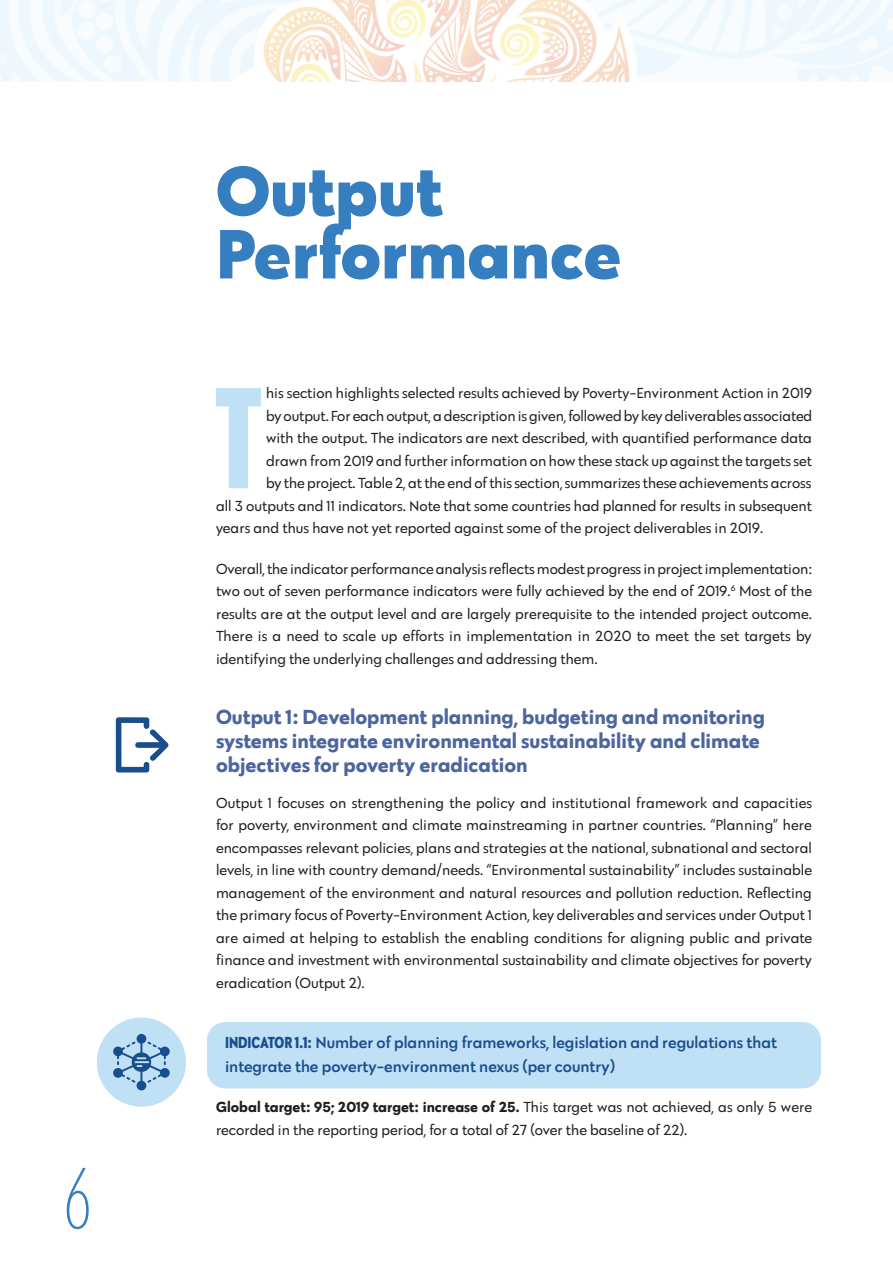
<style>
.page{position:relative;width:893px;height:1263px;background:#fff}
.page>*{position:absolute;margin:0;border:0;box-sizing:border-box;transform-origin:0 0}
.t1{font:700 condensed 148.8px "Galatea";color:#c0e0f5}
.t2{font:100 condensed 90px "Galatea";color:#357ebf}
.t3{font:800 72px/63px "Galatea";color:#357ebf}
.t4{font:700 21px/24px "Galatea";color:#4d659e}
.t5{font:500 16.5px/24px "Galatea";color:#194e8e}
.t6{font:15px/22.5px "Galatea";color:#231f20;text-align:justify}
.s1{font-weight:700;font-stretch:condensed}
.s2{font-weight:700}
</style>
<div class="page">
<img style="left:0;top:0;width:893px;height:81px">
<div style="left:207px;top:1022px;width:614px;height:66px;background:#c0e0f5;border-radius:18px"></div>
<div style="left:97px;top:1018px;width:88px;height:88px;background:#c0e0f5;border-radius:50%"></div>
<svg style="left:113px;top:1034px;width:57px;height:56px"></svg>
<h2 class="t2" style="left:65px;top:1141px;width:27px">6</h2>
<h3 class="t3" style="left:216px;top:158px;width:407px">Output<br>Performance</h3>
<h1 class="t1" style="left:214px;top:341px;width:50px">T</h1>
<p class="t6" style="left:266px;top:381px;width:547px">his section highlights selected results achieved by Poverty-Environment Action in 2019</p>
<p class="t6" style="left:266px;top:404px;width:548px">by output. For each output, a description is given, followed by key deliverables associated</p>
<p class="t6" style="left:266px;top:426px;width:547px">with the output. The indicators are next described, with quantified performance data</p>
<p class="t6" style="left:266px;top:449px;width:547px">drawn from 2019 and further information on how these stack up against the targets set</p>
<p class="t6" style="left:266px;top:471px;width:547px">by the project. Table 2, at the end of this section, summarizes these achievements across</p>
<p class="t6" style="left:216px;top:494px;width:597px">all 3 outputs and 11 indicators. Note that some countries had planned for results in subsequent</p>
<p class="t6" style="left:216px;top:516px;width:549px">years and thus have not yet reported against some of the project deliverables in 2019.</p>
<p class="t6" style="left:216px;top:557px;width:598px">Overall, the indicator performance analysis reflects modest progress in project implementation: two out of seven performance indicators were fully achieved by the end of 2019.<sup>6</sup> Most of the results are at the output level and are largely prerequisite to the intended project outcome.<br>There is a need to scale up efforts in implementation in 2020 to meet the set targets by identifying the underlying challenges and addressing them.</p>
<h3 class="t4" style="left:216px;top:704px;width:550px">Output 1: Development planning, budgeting and monitoring systems integrate environmental sustainability and climate objectives for poverty eradication</h3>
<p class="t6" style="left:216px;top:791px;width:598px">Output 1 focuses on strengthening the policy and institutional framework and capacities for poverty, environment and climate mainstreaming in partner countries. “Planning” here encompasses relevant policies, plans and strategies at the national, subnational and sectoral levels, in line with country demand/needs. “Environmental sustainability” includes sustainable management of the environment and natural resources and pollution reduction. Reflecting the primary focus of Poverty-Environment Action, key deliverables and services under Output 1 are aimed at helping to establish the enabling conditions for aligning public and private finance and investment with environmental sustainability and climate objectives for poverty eradication (Output 2).</p>
<p class="t5" style="left:225px;top:1030px;width:554px"><span class="s1">INDICATOR 1.1:</span> Number of planning frameworks, legislation and regulations that integrate the poverty-environment nexus (per country)</p>
<p class="t6" style="left:216px;top:1095px;width:597px"><span class="s2">Global target: 95; 2019 target: increase of 25.</span> This target was not achieved, as only 5 were recorded in the reporting period, for a total of 27 (over the baseline of 22).</p>
</div>
